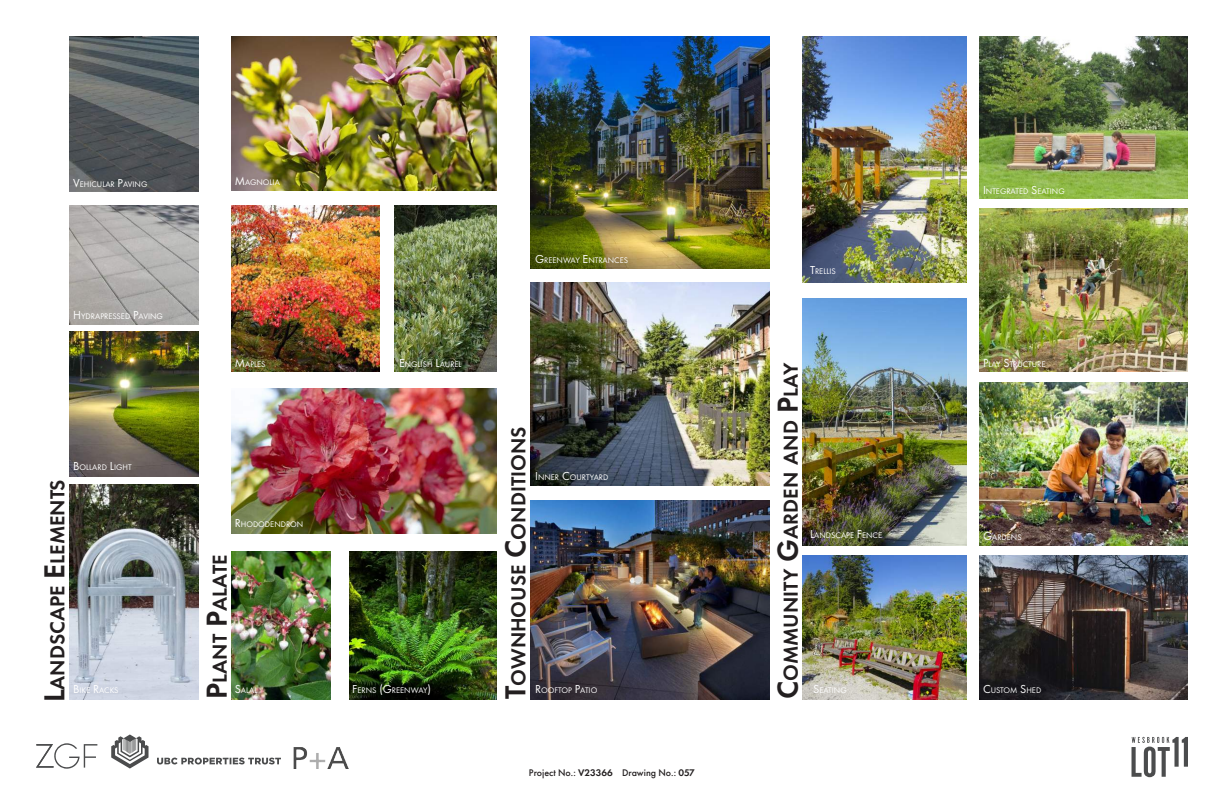
<style>
.page{position:relative;width:1224px;height:792px;background:#fff}
.page>*{position:absolute;margin:0;border:0;box-sizing:border-box;transform-origin:0 0}
.t1{font:600 21px "Futura PT";color:#231f20}
.t2{font:500 10px "Futura PT";color:#231f20}
.t3{font:8.4px "Futura PT";color:#fff}
.s1{font-size:12px}
.s2{font-size:30px}
.s3{font-weight:600}
</style>
<div class="page">
<img style="left:980px;top:36px;width:208px;height:162px">
<img style="left:803px;top:36px;width:164px;height:247px">
<img style="left:803px;top:298px;width:164px;height:247px">
<img style="left:980px;top:382px;width:208px;height:163px">
<img style="left:979px;top:209px;width:209px;height:163px">
<img style="left:980px;top:556px;width:208px;height:143px">
<img style="left:69px;top:484px;width:129px;height:215px">
<img style="left:69px;top:37px;width:129px;height:154px">
<img style="left:531px;top:500px;width:238px;height:199px">
<img style="left:531px;top:36px;width:238px;height:233px">
<img style="left:531px;top:283px;width:238px;height:203px">
<img style="left:232px;top:36px;width:265px;height:155px">
<img style="left:395px;top:205px;width:102px;height:167px">
<img style="left:232px;top:205px;width:148px;height:167px">
<img style="left:349px;top:551px;width:148px;height:148px">
<img style="left:232px;top:388px;width:265px;height:146px">
<img style="left:232px;top:551px;width:99px;height:148px">
<img style="left:69px;top:205px;width:129px;height:119px">
<img style="left:69px;top:332px;width:129px;height:145px">
<img style="left:803px;top:556px;width:164px;height:143px">
<svg style="left:36px;top:743px;width:61px;height:26px"></svg>
<svg style="left:111px;top:735px;width:38px;height:34px"></svg>
<svg style="left:157px;top:758px;width:124px;height:6px"></svg>
<svg style="left:1132px;top:737px;width:56px;height:40px"></svg>
<img style="left:293px;top:747px;width:56px;height:22px">
<p class="t3" style="left:73px;top:179px;width:76px"><span class="s1">V</span>EHICULAR <span class="s1">P</span>AVING</p>
<p class="t3" style="left:235px;top:178px;width:47px"><span class="s1">M</span>AGNOLIA</p>
<p class="t3" style="left:73px;top:311px;width:91px"><span class="s1">H</span>YDRAPRESSED <span class="s1">P</span>AVING</p>
<p class="t3" style="left:235px;top:359px;width:32px"><span class="s1">M</span>APLES</p>
<p class="t3" style="left:399px;top:359px;width:64px"><span class="s1">E</span>NGLISH <span class="s1">L</span>AUREL</p>
<p class="t3" style="left:535px;top:255px;width:94px"><span class="s1">G</span>REENWAY <span class="s1">E</span> NTRANCES</p>
<p class="t1" style="left:44px;top:702px;width:225px;rotate:-90deg"><span class="s2">L</span>andscape <span class="s2">E</span> lements</p>
<p class="t1" style="left:505px;top:699px;width:274px;rotate:-90deg"><span class="s2">T</span>ownhouse <span class="s2">C</span>onditions</p>
<p class="t3" style="left:73px;top:463px;width:60px"><span class="s1">B</span>OLLARD <span class="s1">L</span>IGHT</p>
<p class="t3" style="left:535px;top:472px;width:75px"><span class="s1">I</span> NNER <span class="s1">C</span>OURTYARD</p>
<p class="t3" style="left:235px;top:520px;width:70px"><span class="s1">R</span>HODODENDRON</p>
<p class="t1" style="left:207px;top:699px;width:146px;rotate:-90deg"><span class="s2">P</span>lant <span class="s2">P</span>alate</p>
<p class="t3" style="left:73px;top:685px;width:47px"><span class="s1">B</span>IKE <span class="s1">R</span>ACKS</p>
<p class="t3" style="left:235px;top:685px;width:24px"><span class="s1">S</span>ALAL</p>
<p class="t3" style="left:352px;top:685px;width:80px"><span class="s1">F</span>ERNS <span class="s1">(G</span>REENWAY<span class="s1">)</span></p>
<p class="t3" style="left:535px;top:685px;width:64px"><span class="s1">R</span>OOFTOP <span class="s1">P</span>ATIO</p>
<p class="t2" style="left:529px;top:766px;width:168px">Project No.: <span class="s3">V23366</span> Drawing No.: <span class="s3">057</span></p>
<p class="t3" style="left:810px;top:266px;width:27px"><span class="s1">T</span>RELLIS</p>
<p class="t1" style="left:778px;top:699px;width:338px;rotate:-90deg"><span class="s2">C</span>ommunity <span class="s2">G</span>arden and <span class="s2">P</span>lay</p>
<p class="t3" style="left:810px;top:530px;width:74px"><span class="s1">L</span>ANDSCAPE <span class="s1">F</span>ENCE</p>
<p class="t3" style="left:813px;top:685px;width:35px"><span class="s1">S</span>EATING</p>
<p class="t3" style="left:983px;top:187px;width:83px"><span class="s1">I</span> NTEGRATED <span class="s1">S</span>EATING</p>
<p class="t3" style="left:983px;top:359px;width:64px"><span class="s1">P</span>LAY <span class="s1">S</span>TRUCTURE</p>
<p class="t3" style="left:983px;top:532px;width:40px"><span class="s1">G</span>ARDENS</p>
<p class="t3" style="left:983px;top:685px;width:60px"><span class="s1">C</span>USTOM <span class="s1">S</span>HED</p>
</div>
